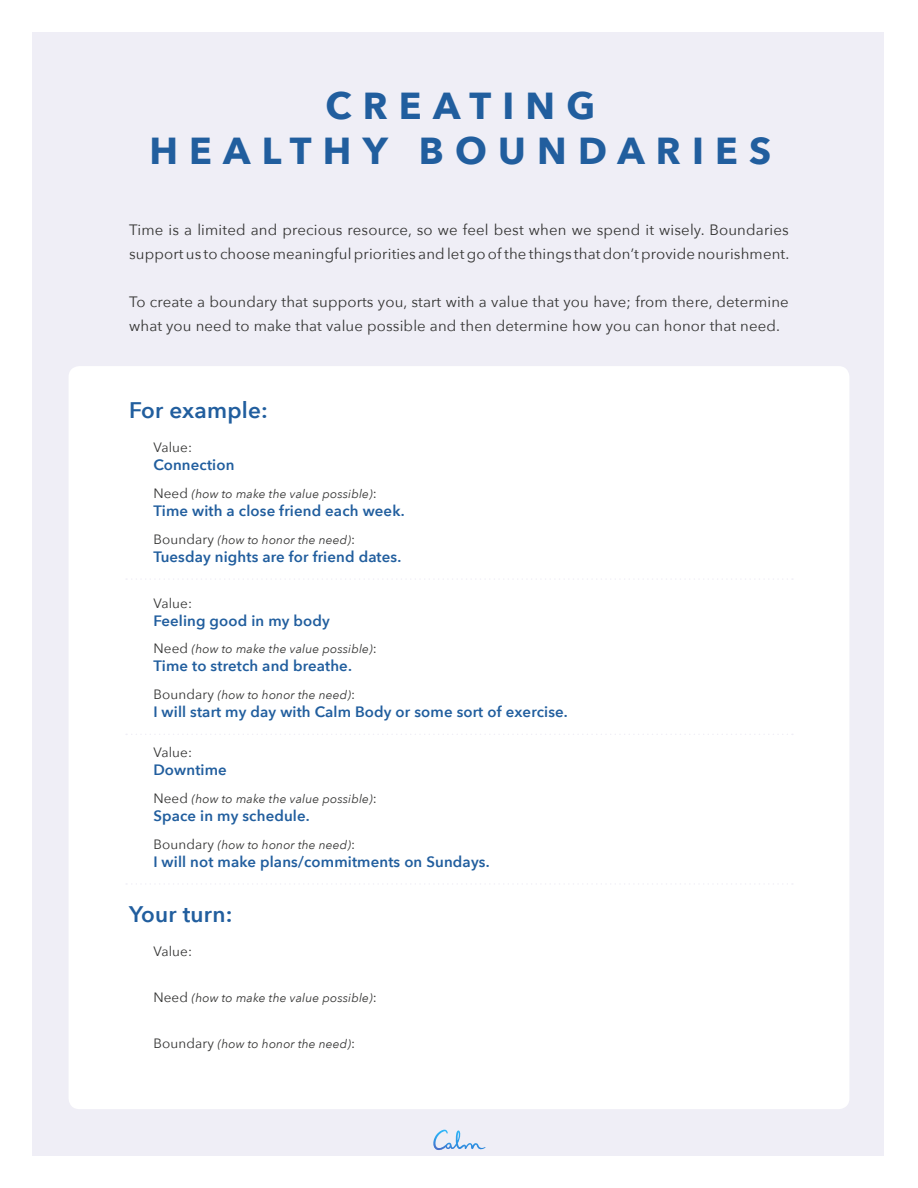
<style>
.page{position:relative;width:918px;height:1188px;background:#fff}
.page>*{position:absolute;margin:0;border:0;box-sizing:border-box;transform-origin:0 0}
.t1{font:700 37.5px/45px "Avenir Next";letter-spacing:.3em;color:#215e9e;text-align:center}
.t2{font:600 22.5px "Avenir Next";letter-spacing:.01em;color:#215e9e}
.t3{font:15px/24px "Avenir Next";letter-spacing:.01em;color:#343433}
.t4{font:600 15px "Avenir Next";letter-spacing:.01em;color:#215e9e}
.t5{font:13.5px "Avenir Next";letter-spacing:.01em;color:#343433}
.t6{font:italic 12px "Avenir Next";letter-spacing:.01em;color:#343433}
.s1{font-style:normal;font-size:13.5px}
</style>
<div class="page">
<div style="left:32px;top:32px;width:852px;height:1124px;background:#efeef6"></div>
<div style="left:69px;top:366px;width:780px;height:743px;background:#fff;border-radius:11px"></div>
<svg style="left:433px;top:1130px;width:53px;height:20px"></svg>
<svg style="left:126px;top:578px;width:667px;height:2px"></svg>
<svg style="left:126px;top:734px;width:667px;height:1px"></svg>
<svg style="left:126px;top:883px;width:667px;height:2px"></svg>
<h1 class="t1" style="left:149px;top:83px;width:624px">CREATING<br>HEALTHY BOUNDARIES</h1>
<p class="t3" style="left:129px;top:217px;width:662px">Time is a limited and precious resource, so we feel best when we spend it wisely. Boundaries support us to choose meaningful priorities and let go of the things that don’t provide nourishment.</p>
<p class="t3" style="left:129px;top:289px;width:661px">To create a boundary that supports you, start with a value that you have; from there, determine what you need to make that value possible and then determine how you can honor that need.</p>
<h2 class="t2" style="left:129px;top:391px;width:140px">For example:</h2>
<p class="t5" style="left:153px;top:436px;width:40px">Value:</p>
<p class="t4" style="left:153px;top:452px;width:83px">Connection</p>
<p class="t6" style="left:153px;top:484px;width:225px"><span class="s1">Need</span> (how to make the value possible)<span class="s1">:</span></p>
<p class="t4" style="left:153px;top:498px;width:253px">Time with a close friend each week.</p>
<p class="t6" style="left:153px;top:530px;width:203px"><span class="s1">Boundary</span> (how to honor the need)<span class="s1">:</span></p>
<p class="t4" style="left:153px;top:544px;width:249px">Tuesday nights are for friend dates.</p>
<p class="t5" style="left:153px;top:591px;width:40px">Value:</p>
<p class="t4" style="left:153px;top:607px;width:178px">Feeling good in my body</p>
<p class="t6" style="left:153px;top:639px;width:225px"><span class="s1">Need</span> (how to make the value possible)<span class="s1">:</span></p>
<p class="t4" style="left:153px;top:653px;width:200px">Time to stretch and breathe.</p>
<p class="t6" style="left:153px;top:685px;width:203px"><span class="s1">Boundary</span> (how to honor the need)<span class="s1">:</span></p>
<p class="t4" style="left:153px;top:699px;width:416px">I will start my day with Calm Body or some sort of exercise.</p>
<p class="t5" style="left:153px;top:741px;width:40px">Value:</p>
<p class="t4" style="left:153px;top:757px;width:75px">Downtime</p>
<p class="t6" style="left:153px;top:789px;width:225px"><span class="s1">Need</span> (how to make the value possible)<span class="s1">:</span></p>
<p class="t4" style="left:153px;top:803px;width:158px">Space in my schedule.</p>
<p class="t6" style="left:153px;top:835px;width:203px"><span class="s1">Boundary</span> (how to honor the need)<span class="s1">:</span></p>
<p class="t4" style="left:153px;top:849px;width:338px">I will not make plans/commitments on Sundays.</p>
<h2 class="t2" style="left:129px;top:895px;width:105px">Your turn:</h2>
<p class="t5" style="left:153px;top:940px;width:40px">Value:</p>
<p class="t6" style="left:153px;top:988px;width:225px"><span class="s1">Need</span> (how to make the value possible)<span class="s1">:</span></p>
<p class="t6" style="left:153px;top:1034px;width:203px"><span class="s1">Boundary</span> (how to honor the need)<span class="s1">:</span></p>
</div>
